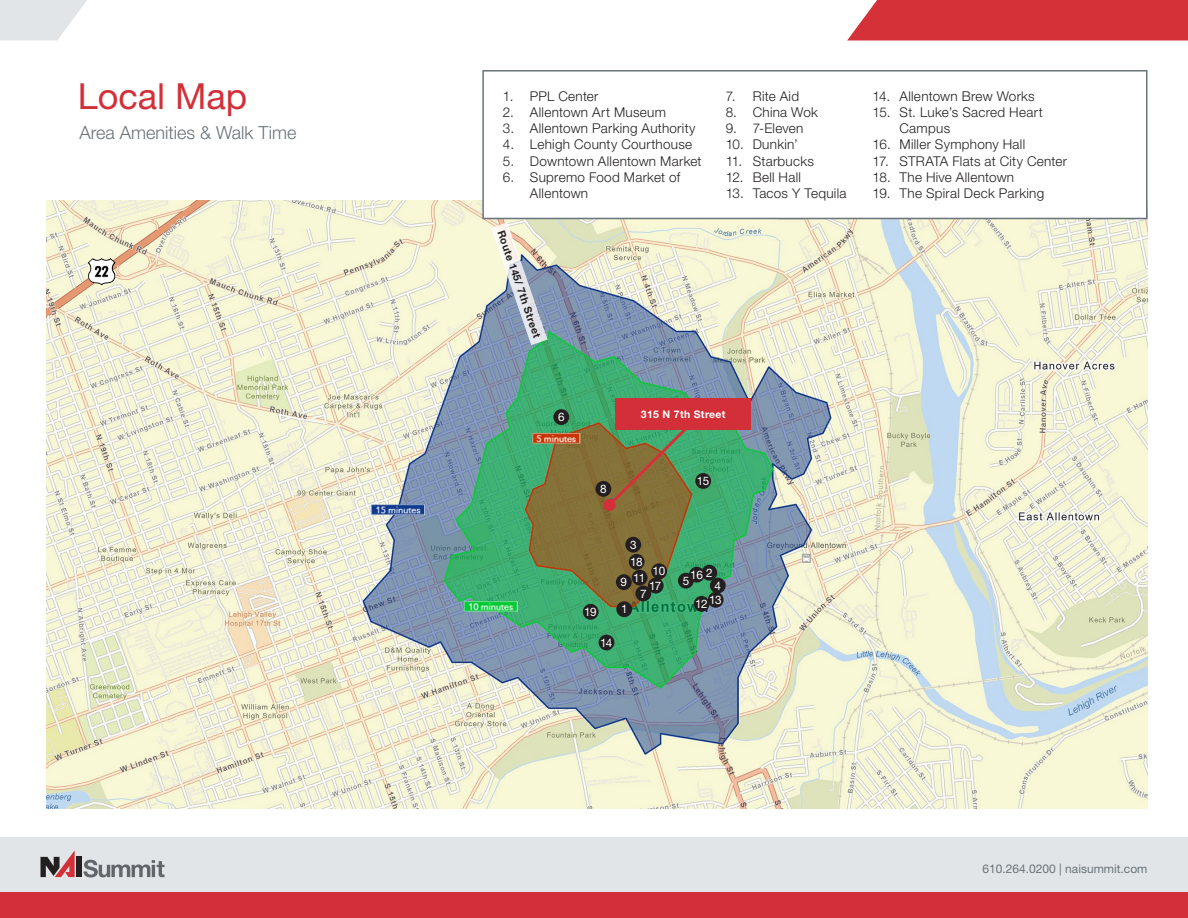
<style>
.page{position:relative;width:1188px;height:918px;background:#fff}
.page>*{position:absolute;margin:0;border:0;box-sizing:border-box;transform-origin:0 0}
.t1{font:36px "Helvetica Neue LT Std";color:#d32f38}
.t2{font:300 18px "Helvetica Neue LT Std";color:#697379}
.t3{font:300 13.5px/16.2px "Helvetica Neue LT Std";letter-spacing:.02em;color:#231f20}
.t4{font:12px "Helvetica Neue LT Std";color:#697379}
.t5{font:11.7px "Helvetica Neue LT Std";letter-spacing:-.04em;color:#fff}
.t6{font:700 10.5px "Helvetica Neue LT Std";color:#231f20}
.t7{font:700 10.5px "Helvetica Neue LT Std";letter-spacing:.03em;color:#fff}
</style>
<div class="page">
<div style="left:0;top:837px;width:1188px;height:81px;background:#e1e5e8"></div>
<div style="left:0;top:892px;width:1188px;height:26px;background:#d32f38"></div>
<div style="left:76px;top:857px;width:6px;height:20px;background:#231f20"></div>
<svg style="left:40px;top:850px;width:35px;height:27px"></svg>
<svg style="left:83px;top:860px;width:81px;height:18px"></svg>
<div style="left:847px;top:0;width:341px;height:40px;background:#d43238"></div>
<svg style="left:0;top:0;width:87px;height:40px"></svg>
<img style="left:46px;top:201px;width:1102px;height:607px">
<img style="left:88px;top:258px;width:27px;height:27px">
<svg style="left:603px;top:499px;width:13px;height:12px"></svg>
<svg style="left:606px;top:418px;width:90px;height:90px"></svg>
<div style="left:616px;top:398px;width:135px;height:32px;background:#d32f38"></div>
<div style="left:482px;top:70px;width:666px;height:149px;background:#fff;border:2px solid #697379"></div>
<img style="left:491px;top:222px;width:57px;height:123px">
<div style="left:651px;top:563px;width:16px;height:16px;background:#231f20;border-radius:50%"></div>
<div style="left:616px;top:601px;width:16px;height:16px;background:#231f20;border-radius:50%"></div>
<div style="left:701px;top:565px;width:16px;height:16px;background:#231f20;border-radius:50%"></div>
<div style="left:625px;top:537px;width:16px;height:16px;background:#231f20;border-radius:50%"></div>
<div style="left:710px;top:578px;width:16px;height:15px;background:#231f20;border-radius:50%"></div>
<div style="left:678px;top:573px;width:16px;height:16px;background:#231f20;border-radius:50%"></div>
<div style="left:553px;top:409px;width:16px;height:16px;background:#231f20;border-radius:50%"></div>
<div style="left:635px;top:586px;width:16px;height:15px;background:#231f20;border-radius:50%"></div>
<div style="left:595px;top:481px;width:16px;height:16px;background:#231f20;border-radius:50%"></div>
<div style="left:616px;top:574px;width:16px;height:16px;background:#231f20;border-radius:50%"></div>
<div style="left:632px;top:570px;width:16px;height:16px;background:#231f20;border-radius:50%"></div>
<div style="left:694px;top:596px;width:16px;height:16px;background:#231f20;border-radius:50%"></div>
<div style="left:708px;top:592px;width:16px;height:16px;background:#231f20;border-radius:50%"></div>
<div style="left:599px;top:635px;width:15px;height:15px;background:#231f20;border-radius:50%"></div>
<div style="left:695px;top:473px;width:16px;height:16px;background:#231f20;border-radius:50%"></div>
<div style="left:689px;top:567px;width:16px;height:16px;background:#231f20;border-radius:50%"></div>
<div style="left:648px;top:578px;width:16px;height:15px;background:#231f20;border-radius:50%"></div>
<div style="left:629px;top:554px;width:16px;height:16px;background:#231f20;border-radius:50%"></div>
<div style="left:583px;top:604px;width:16px;height:16px;background:#231f20;border-radius:50%"></div>
<p class="t1" style="left:78px;top:75px;width:171px">Local Map</p>
<p class="t2" style="left:79px;top:122px;width:219px">Area Amenities &amp; Walk Time</p>
<p class="t3" style="left:503px;top:88px;width:97px">1. PPL Center</p>
<p class="t3" style="left:503px;top:104px;width:165px">2. Allentown Art Museum</p>
<p class="t3" style="left:503px;top:120px;width:194px">3. Allentown Parking Authority</p>
<p class="t3" style="left:503px;top:136px;width:191px">4. Lehigh County Courthouse</p>
<p class="t3" style="left:503px;top:152px;width:200px">5. Downtown Allentown Market</p>
<p class="t3" style="left:530px;top:169px;width:152px;text-indent:-27px">6. Supremo Food Market of<br>Allentown</p>
<p class="t6" style="left:507px;top:229px;width:114px;rotate:71deg">Route 145/ 7th Street</p>
<p class="t3" style="left:726px;top:88px;width:75px">7. Rite Aid</p>
<p class="t3" style="left:726px;top:104px;width:94px">8. China Wok</p>
<p class="t3" style="left:726px;top:120px;width:79px">9. 7-Eleven</p>
<p class="t3" style="left:726px;top:136px;width:74px">10. Dunkin’</p>
<p class="t3" style="left:726px;top:152px;width:90px">11. Starbucks</p>
<p class="t3" style="left:726px;top:169px;width:77px">12. Bell Hall</p>
<p class="t3" style="left:726px;top:185px;width:122px">13. Tacos Y Tequila</p>
<p class="t3" style="left:873px;top:88px;width:164px">14. Allentown Brew Works</p>
<p class="t3" style="left:900px;top:104px;width:145px;text-indent:-27px">15. St. Luke’s Sacred Heart<br>Campus</p>
<p class="t3" style="left:873px;top:136px;width:154px">16. Miller Symphony Hall</p>
<p class="t3" style="left:873px;top:152px;width:196px">17. STRATA Flats at City Center</p>
<p class="t3" style="left:873px;top:169px;width:143px">18. The Hive Allentown</p>
<p class="t3" style="left:873px;top:185px;width:173px">19. The Spiral Deck Parking</p>
<p class="t5" style="left:558px;top:410px;width:8px">6</p>
<p class="t7" style="left:641px;top:408px;width:86px">315 N 7th Street</p>
<p class="t5" style="left:600px;top:482px;width:8px">8</p>
<p class="t5" style="left:697px;top:474px;width:14px">15</p>
<p class="t5" style="left:584px;top:605px;width:14px">19</p>
<p class="t5" style="left:600px;top:636px;width:14px">14</p>
<p class="t5" style="left:630px;top:538px;width:8px">3</p>
<p class="t5" style="left:630px;top:555px;width:14px">18</p>
<p class="t5" style="left:653px;top:564px;width:14px">10</p>
<p class="t5" style="left:633px;top:571px;width:14px">11</p>
<p class="t5" style="left:621px;top:575px;width:8px">9</p>
<p class="t5" style="left:649px;top:579px;width:14px">17</p>
<p class="t5" style="left:640px;top:587px;width:8px">7</p>
<p class="t5" style="left:621px;top:602px;width:8px">1</p>
<p class="t5" style="left:706px;top:566px;width:8px">2</p>
<p class="t5" style="left:690px;top:568px;width:14px">16</p>
<p class="t5" style="left:683px;top:574px;width:8px">5</p>
<p class="t5" style="left:715px;top:579px;width:8px">4</p>
<p class="t5" style="left:695px;top:597px;width:14px">12</p>
<p class="t5" style="left:709px;top:593px;width:14px">13</p>
<p class="t4" style="left:983px;top:861px;width:166px">610.264.0200 | naisummit.com</p>
</div>
